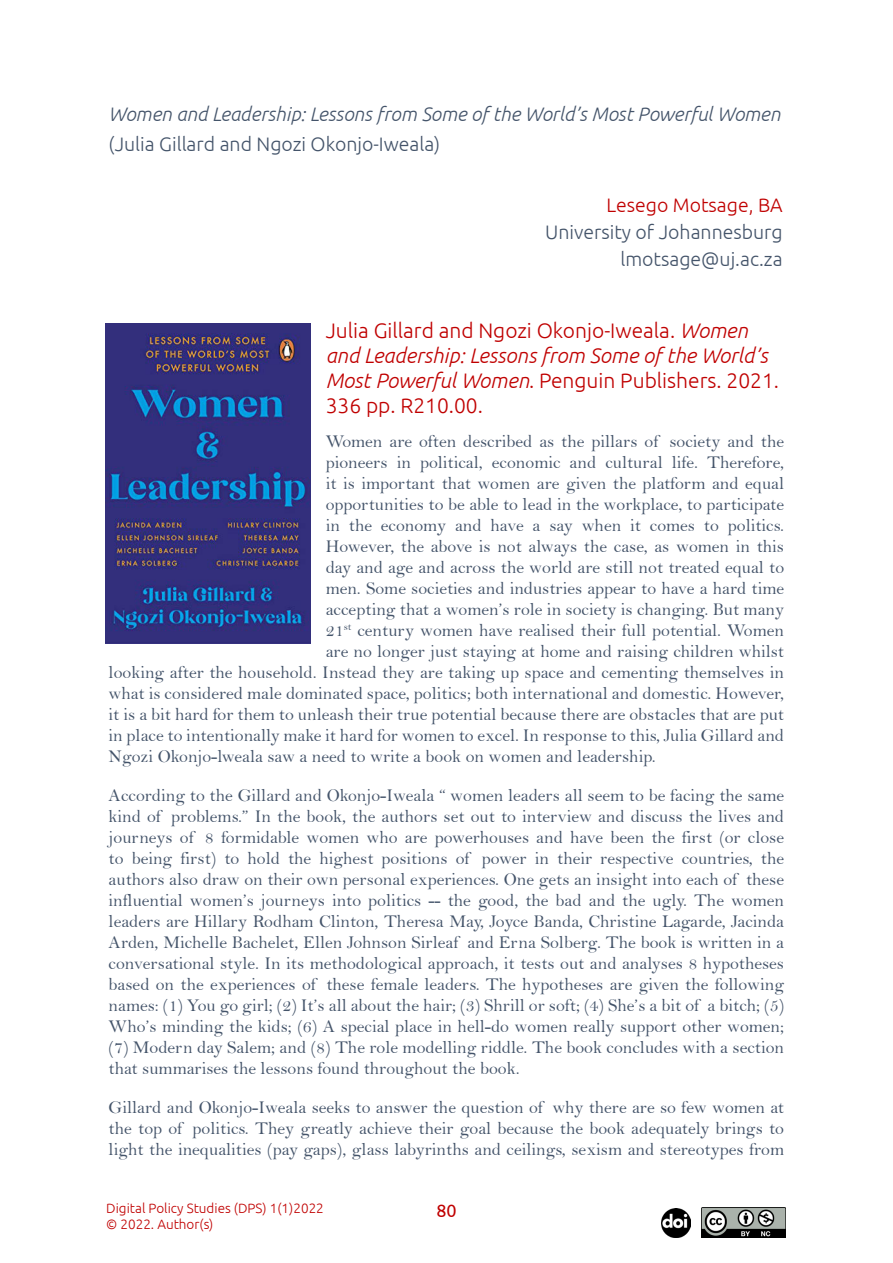
<style>
.page{position:relative;width:893px;height:1263px;background:#fff}
.page>*{position:absolute;margin:0;border:0;box-sizing:border-box;transform-origin:0 0}
.Heading_1{font:300 21px/25.2px "Ubuntu";color:#c00000}
.Subtitle{font:italic 300 19.5px/29.2px "Ubuntu";color:#44546a}
.Affiliation{font:300 19.5px/27px "Ubuntu";color:#44546a;text-align:right}
.Author{font:300 19.5px "Ubuntu";color:#c00000}
.Body_Text{font:18px/21px "Bell";color:#44546a;text-align:justify}
.t1{font:18px "Ubuntu";color:#c00000}
.t2{font:300 13.5px/16.2px "Ubuntu";color:#c00000}
.s1{font-style:normal}
.s2{font-style:italic}
</style>
<div class="page">
<img style="left:701px;top:1208px;width:85px;height:29px">
<img style="left:661px;top:1209px;width:29px;height:28px">
<img style="left:106px;top:323px;width:204px;height:320px">
<p class="Subtitle" style="left:109px;top:99px;width:673px">Women and Leadership: Lessons from Some of the World’s Most Powerful Women <span class="s1">(Julia Gillard and Ngozi Okonjo-Iweala)</span></p>
<p class="Author" style="left:606px;top:193px;width:178px">Lesego Motsage, BA</p>
<p class="Affiliation" style="left:545px;top:218px;width:239px">University of Johannesburg lmotsage@uj.ac.za</p>
<p class="Heading_1" style="left:326px;top:317px;width:455px">Julia Gillard and Ngozi Okonjo-Iweala. <span class="s2">Women and Leadership: Lessons from Some of the World’s Most Powerful Women</span>. Penguin Publishers. 2021.<br>336 pp. R210.00.</p>
<p class="Body_Text" style="left:326px;top:431px;width:460px">Women are often described as the pillars of society and the</p>
<p class="Body_Text" style="left:326px;top:452px;width:460px">pioneers in political, economic and cultural life. Therefore,</p>
<p class="Body_Text" style="left:326px;top:473px;width:460px">it is important that women are given the platform and equal</p>
<p class="Body_Text" style="left:326px;top:494px;width:460px">opportunities to be able to lead in the workplace, to participate</p>
<p class="Body_Text" style="left:326px;top:515px;width:460px">in the economy and have a say when it comes to politics.</p>
<p class="Body_Text" style="left:326px;top:536px;width:460px">However, the above is not always the case, as women in this</p>
<p class="Body_Text" style="left:326px;top:557px;width:460px">day and age and across the world are still not treated equal to</p>
<p class="Body_Text" style="left:326px;top:578px;width:460px">men. Some societies and industries appear to have a hard time</p>
<p class="Body_Text" style="left:326px;top:599px;width:460px">accepting that a women’s role in society is changing. But many</p>
<p class="Body_Text" style="left:326px;top:620px;width:460px">21<sup>st</sup> century women have realised their full potential. Women</p>
<p class="Body_Text" style="left:326px;top:641px;width:460px">are no longer just staying at home and raising children whilst</p>
<p class="Body_Text" style="left:109px;top:662px;width:677px">looking after the household. Instead they are taking up space and cementing themselves in</p>
<p class="Body_Text" style="left:109px;top:683px;width:677px">what is considered male dominated space, politics; both international and domestic. However,</p>
<p class="Body_Text" style="left:109px;top:704px;width:677px">it is a bit hard for them to unleash their true potential because there are obstacles that are put</p>
<p class="Body_Text" style="left:109px;top:725px;width:677px">in place to intentionally make it hard for women to excel. In response to this, Julia Gillard and</p>
<p class="Body_Text" style="left:109px;top:746px;width:549px">Ngozi Okonjo-lweala saw a need to write a book on women and leadership.</p>
<p class="Body_Text" style="left:109px;top:785px;width:677px">According to the Gillard and Okonjo-Iweala “ women leaders all seem to be facing the same kind of problems.” In the book, the authors set out to interview and discuss the lives and journeys of 8 formidable women who are powerhouses and have been the first (or close to being first) to hold the highest positions of power in their respective countries, the authors also draw on their own personal experiences. One gets an insight into each of these influential women’s journeys into politics -- the good, the bad and the ugly. The women leaders are Hillary Rodham Clinton, Theresa May, Joyce Banda, Christine Lagarde, Jacinda Arden, Michelle Bachelet, Ellen Johnson Sirleaf and Erna Solberg. The book is written in a conversational style. In its methodological approach, it tests out and analyses 8 hypotheses based on the experiences of these female leaders. The hypotheses are given the following names: (1) You go girl; (2) It’s all about the hair; (3) Shrill or soft; (4) She’s a bit of a bitch; (5)<br>Who’s minding the kids; (6) A special place in hell-do women really support other women; (7) Modern day Salem; and (8) The role modelling riddle. The book concludes with a section that summarises the lessons found throughout the book.</p>
<p class="Body_Text" style="left:109px;top:1097px;width:677px">Gillard and Okonjo-Iweala seeks to answer the question of why there are so few women at the top of politics. They greatly achieve their goal because the book adequately brings to light the inequalities (pay gaps), glass labyrinths and ceilings, sexism and stereotypes from</p>
<p class="t2" style="left:106px;top:1199px;width:219px">Digital Policy Studies (DPS) 1(1)2022 © 2022. Author(s)</p>
<p class="t1" style="left:436px;top:1200px;width:22px">80</p>
</div>
